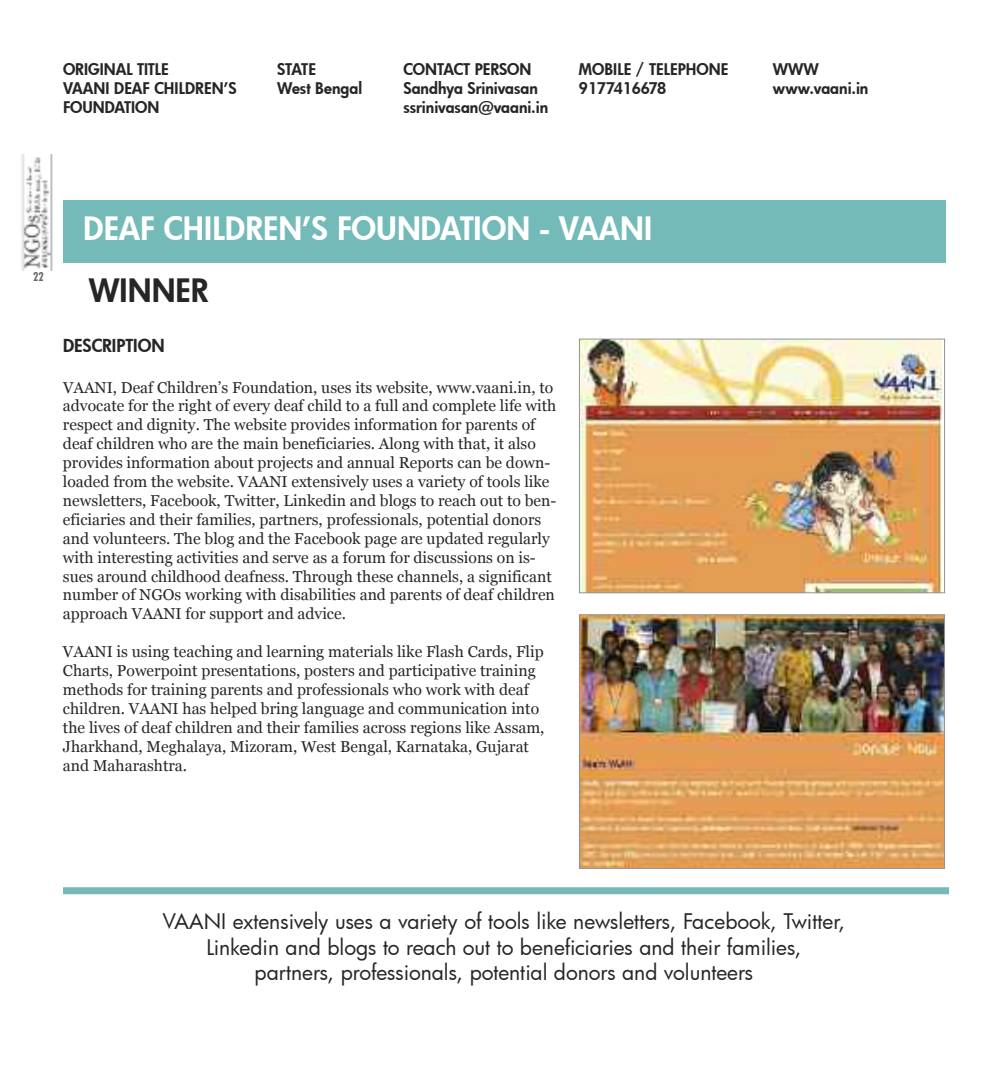
<style>
.page{position:relative;width:1008px;height:1071px;background:#fff}
.page>*{position:absolute;margin:0;border:0;box-sizing:border-box;transform-origin:0 0}
.t1{font:800 31.5px "Futura";color:#fff}
.t2{font:800 31.5px "Futura";color:#272627}
.t3{font:21px/25.2px "Futura";letter-spacing:-.005em;color:#272627;text-align:center}
.t4{font:800 17.5px "Futura";color:#272627}
.t5{font:15.75px/18.9px "Georgia";color:#272627}
.t6{font:800 15.75px/18.9px "Futura";color:#272627}
.t7{font:700 condensed 12.25px "Futura BT";color:#686768}
</style>
<div class="page">
<img style="left:21px;top:155px;width:32px;height:116px">
<div style="left:63px;top:200px;width:882px;height:63px;background:#73bab9"></div>
<img style="left:581px;top:341px;width:361px;height:250px">
<div style="left:579px;top:339px;width:366px;height:254px;border:1px solid #939393"></div>
<img style="left:581px;top:616px;width:362px;height:251px">
<div style="left:579px;top:614px;width:366px;height:255px;border:1px solid #939393"></div>
<div style="left:63px;top:887px;width:886px;height:7px;background:#73bab9"></div>
<p class="t6" style="left:63px;top:59px;width:175px">ORIGINAL TITLE<br>VAANI DEAF CHILDREN’S<br>FOUNDATION</p>
<p class="t6" style="left:277px;top:59px;width:86px">STATE<br>WEST BENGAL</p>
<p class="t6" style="left:403px;top:59px;width:146px">CONTACT PERSON<br>SANDHYA SRINIVASAN<br>SSRINIVASAN@VAANI.IN</p>
<p class="t6" style="left:579px;top:59px;width:151px">MOBILE / TELEPHONE<br>9177416678</p>
<p class="t6" style="left:773px;top:59px;width:97px">WWW<br>WWW.VAANI.IN</p>
<p class="t7" style="left:33px;top:269px;width:12px">22</p>
<h1 class="t1" style="left:83px;top:207px;width:570px">DEAF CHILDREN’S FOUNDATION - VAANI</h1>
<h1 class="t2" style="left:89px;top:269px;width:121px">WINNER</h1>
<p class="t4" style="left:63px;top:334px;width:103px">DESCRIPTION</p>
<p class="t5" style="left:63px;top:378px;width:495px">VAANI, Deaf Children’s Foundation, uses its website, www.vaani.in, to advocate for the right of every deaf child to a full and complete life with respect and dignity. The website provides information for parents of deaf children who are the main beneficiaries. Along with that, it also provides information about projects and annual Reports can be down&shy;loaded from the website. VAANI extensively uses a variety of tools like newsletters, Facebook, Twitter, Linkedin and blogs to reach out to ben&shy;eficiaries and their families, partners, professionals, potential donors and volunteers. The blog and the Facebook page are updated regularly with interesting activities and serve as a forum for discussions on is&shy;sues around childhood deafness. Through these channels, a significant number of NGOs working with disabilities and parents of deaf children approach VAANI for support and advice.</p>
<p class="t5" style="left:63px;top:642px;width:483px">VAANI is using teaching and learning materials like Flash Cards, Flip Charts, Powerpoint presentations, posters and participative training methods for training parents and professionals who work with deaf children. VAANI has helped bring language and communication into the lives of deaf children and their families across regions like Assam, Jharkhand, Meghalaya, Mizoram, West Bengal, Karnataka, Gujarat and Maharashtra.</p>
<h2 class="t3" style="left:163px;top:909px;width:684px">VAANI extensively uses a variety of tools like newsletters, Facebook, Twitter,<br>Linkedin and blogs to reach out to beneficiaries and their families,<br>partners, professionals, potential donors and volunteers</h2>
</div>
